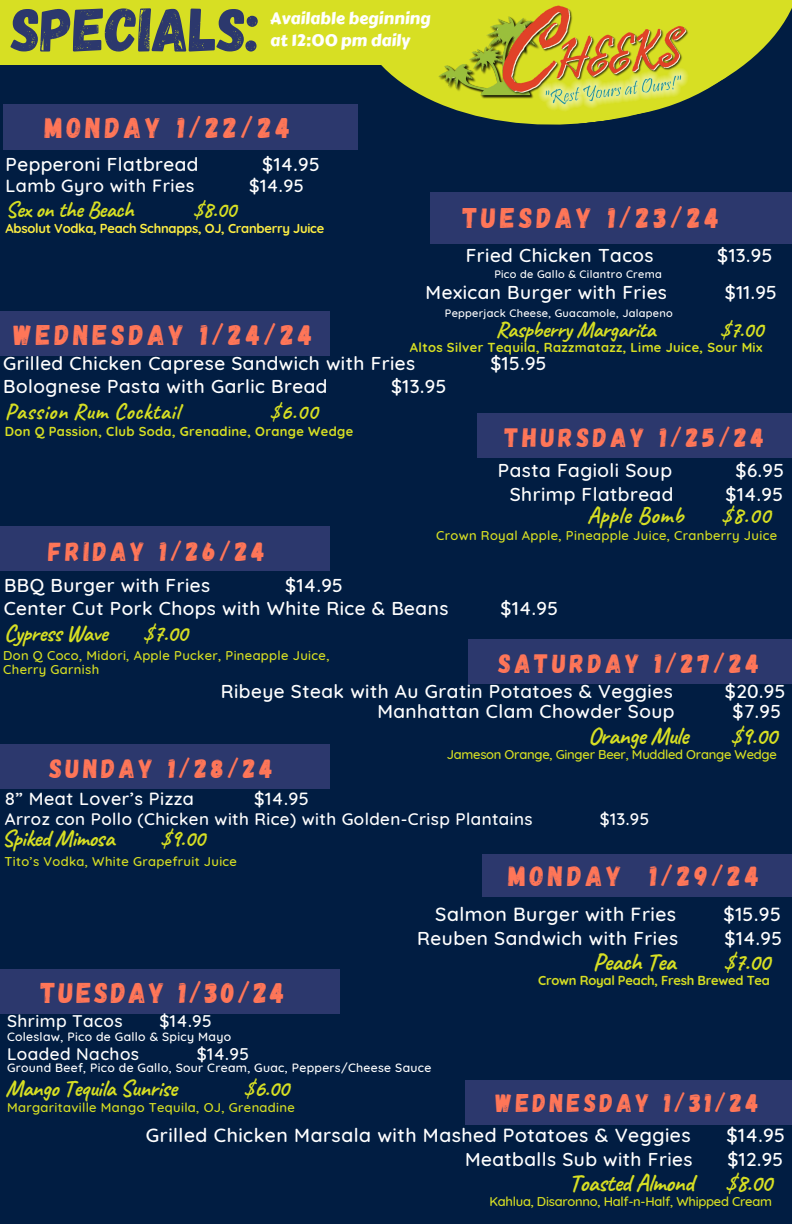
<style>
.page{position:relative;width:792px;height:1224px;background:#011d42}
.page>*{position:absolute;margin:0;border:0;box-sizing:border-box;transform-origin:0 0}
.t1{font:61.7px "Gagalin";color:#2c386d}
.t2{font:28.7px "Gagalin";letter-spacing:.14em;color:#ff7658}
.t3{font:28.6px "Gagalin";letter-spacing:.105em;color:#ff7658}
.t4{font:28.4px "Gagalin";letter-spacing:.14em;color:#ff7658}
.t5{font:27.9px "Gagalin";letter-spacing:.14em;color:#ff7658}
.t6{font:26.6px "Gagalin";letter-spacing:.14em;color:#ff7658}
.t7{font:25.6px "Gagalin";letter-spacing:.14em;color:#ff7658}
.t8{font:700 24.3px "Caveat";letter-spacing:-.02em;color:#d7df23}
.t9{font:700 23.3px "Caveat";letter-spacing:-.02em;color:#d7df23}
.t10{font:700 23.3px "Caveat";letter-spacing:.025em;color:#d7df23}
.t11{font:700 22.5px "Caveat";letter-spacing:-.02em;color:#d7df23}
.t12{font:700 22.5px "Caveat";letter-spacing:.025em;color:#d7df23}
.t13{font:500 19.4px "Quicksand";letter-spacing:.025em;color:#fff}
.t14{font:500 19px "Quicksand";letter-spacing:.025em;color:#fff}
.t15{font:500 18px "Quicksand";letter-spacing:.025em;color:#fff}
.t16{font:500 17.2px "Quicksand";letter-spacing:.025em;color:#fff}
.t17{font:500 17px "Quicksand";letter-spacing:.025em;color:#fff}
.t18{font:16.4px "Carter One";color:#fff}
.t19{font:500 13px/14.2px "Quicksand";letter-spacing:.025em;color:#d7df23}
.t20{font:700 13px "Quicksand";letter-spacing:.025em;color:#d7df23}
.t21{font:500 13px "Quicksand";letter-spacing:-.02em;color:#d7df23}
.t22{font:700 13px "Quicksand";letter-spacing:-.02em;color:#ffef42}
.t23{font:700 13px "Quicksand";letter-spacing:-.02em;color:#d7df23}
.t24{font:500 12.2px "Quicksand";letter-spacing:.025em;color:#fff}
.t25{font:500 11px "Quicksand";letter-spacing:.025em;color:#fff}
</style>
<div class="page">
<div style="left:0;top:311px;width:330px;height:45px;background:#2c386d"></div>
<div style="left:477px;top:413px;width:315px;height:45px;background:#2c386d"></div>
<div style="left:0;top:0;width:469px;height:65px;background:#d7df23"></div>
<svg style="left:357px;top:65px;width:268px;height:72px"></svg>
<svg style="left:382px;top:0;width:410px;height:117px;fill:#d7df23"></svg>
<img style="left:435px;top:0;width:256px;height:113px">
<div style="left:430px;top:192px;width:362px;height:51px;background:#2c386d"></div>
<div style="left:3px;top:104px;width:354px;height:46px;background:#2c386d"></div>
<div style="left:0;top:527px;width:330px;height:44px;background:#2c386d"></div>
<div style="left:0;top:745px;width:330px;height:44px;background:#2c386d"></div>
<div style="left:469px;top:639px;width:323px;height:44px;background:#2c386d"></div>
<div style="left:482px;top:854px;width:310px;height:42px;background:#2c386d"></div>
<div style="left:0;top:969px;width:340px;height:45px;background:#2c386d"></div>
<div style="left:466px;top:1081px;width:326px;height:44px;background:#2c386d"></div>
<p class="t1" style="left:11px;top:-10px;width:250px">SPECIALS:</p>
<p class="t18" style="left:270px;top:6px;width:162px">Available beginning</p>
<p class="t18" style="left:270px;top:28px;width:141px">at 12:00 pm daily</p>
<p class="t2" style="left:45px;top:109px;width:247px">MONDAY 1/22/24</p>
<p class="t14" style="left:6px;top:152px;width:195px">Pepperoni Flatbread</p>
<p class="t14" style="left:262px;top:152px;width:59px">$14.95</p>
<p class="t15" style="left:6px;top:174px;width:190px">Lamb Gyro with Fries</p>
<p class="t15" style="left:249px;top:174px;width:56px">$14.95</p>
<p class="t11" style="left:6px;top:195px;width:130px">Sex on the Beach</p>
<p class="t11" style="left:193px;top:195px;width:45px">$8.00</p>
<h5 class="t22" style="left:6px;top:220px;width:320px">Absolut Vodka, Peach Schnapps, OJ, Cranberry Juice</h5>
<h2 class="t4" style="left:463px;top:199px;width:258px">TUESDAY 1/23/24</h2>
<h5 class="t14" style="left:466px;top:243px;width:189px">Fried Chicken Tacos</h5>
<h5 class="t14" style="left:717px;top:243px;width:57px">$13.95</h5>
<p class="t25" style="left:494px;top:267px;width:169px">Pico de Gallo &amp; Cilantro Crema</p>
<h5 class="t14" style="left:426px;top:280px;width:243px">Mexican Burger with Fries</h5>
<h5 class="t14" style="left:725px;top:280px;width:54px">$11.95</h5>
<p class="t25" style="left:445px;top:306px;width:230px">Pepperjack Cheese, Guacamole, Jalapeno</p>
<p class="t11" style="left:496px;top:315px;width:161px">Raspberry Margarita</p>
<p class="t11" style="left:720px;top:315px;width:45px">$7.00</p>
<p class="t20" style="left:410px;top:339px;width:354px">Altos Silver Tequila, Razzmatazz, Lime Juice, Sour Mix</p>
<h3 class="t4" style="left:14px;top:317px;width:300px">WEDNESDAY 1/24/24</h3>
<p class="t14" style="left:3px;top:351px;width:414px">Grilled Chicken Caprese Sandwich with Fries</p>
<p class="t14" style="left:490px;top:351px;width:58px">$15.95</p>
<h5 class="t14" style="left:3px;top:374px;width:326px">Bolognese Pasta with Garlic Bread</h5>
<h5 class="t14" style="left:391px;top:374px;width:57px">$13.95</h5>
<p class="t12" style="left:5px;top:398px;width:176px">Passion Rum Cocktail</p>
<p class="t11" style="left:270px;top:398px;width:49px">$6.00</p>
<h2 class="t20" style="left:5px;top:423px;width:350px">Don Q Passion, Club Soda, Grenadine, Orange Wedge</h2>
<h5 class="t6" style="left:505px;top:420px;width:261px">THURSDAY 1/25/24</h5>
<p class="t14" style="left:498px;top:458px;width:176px">Pasta Fagioli Soup</p>
<p class="t14" style="left:736px;top:458px;width:50px">$6.95</p>
<h2 class="t6" style="left:49px;top:534px;width:218px">FRIDAY 1/26/24</h2>
<h3 class="t14" style="left:4px;top:573px;width:208px">BBQ Burger with Fries</h3>
<h3 class="t14" style="left:285px;top:573px;width:59px">$14.95</h3>
<p class="t14" style="left:510px;top:482px;width:165px">Shrimp Flatbread</p>
<p class="t14" style="left:726px;top:482px;width:59px">$14.95</p>
<h5 class="t10" style="left:587px;top:500px;width:98px">Apple Bomb</h5>
<h5 class="t9" style="left:721px;top:500px;width:50px">$8.00</h5>
<h5 class="t19" style="left:436px;top:528px;width:342px">Crown Royal Apple, Pineapple Juice, Cranberry Juice</h5>
<p class="t14" style="left:4px;top:596px;width:446px">Center Cut Pork Chops with White Rice &amp; Beans</p>
<p class="t14" style="left:501px;top:596px;width:59px">$14.95</p>
<p class="t9" style="left:4px;top:619px;width:105px">Cypress Wave</p>
<p class="t9" style="left:143px;top:619px;width:46px">$7.00</p>
<h2 class="t19" style="left:3px;top:648px;width:328px">Don Q Coco, Midori, Apple Pucker, Pineapple Juice,<br>Cherry Garnish</h2>
<p class="t6" style="left:498px;top:646px;width:262px">SATURDAY 1/27/24</p>
<p class="t14" style="left:221px;top:679px;width:453px">Ribeye Steak with Au Gratin Potatoes &amp; Veggies</p>
<p class="t14" style="left:725px;top:679px;width:62px">$20.95</p>
<h5 class="t14" style="left:377px;top:699px;width:299px">Manhattan Clam Chowder Soup</h5>
<h5 class="t14" style="left:733px;top:699px;width:50px">$7.95</h5>
<h5 class="t6" style="left:49px;top:752px;width:225px">SUNDAY 1/28/24</h5>
<p class="t8" style="left:588px;top:721px;width:102px">Orange Mule</p>
<p class="t8" style="left:731px;top:721px;width:48px">$9.00</p>
<p class="t21" style="left:447px;top:746px;width:332px">Jameson Orange, Ginger Beer, Muddled Orange Wedge</p>
<p class="t15" style="left:5px;top:787px;width:191px">8” Meat Lover’s Pizza</p>
<p class="t15" style="left:254px;top:787px;width:56px">$14.95</p>
<p class="t17" style="left:5px;top:808px;width:529px">Arroz con Pollo (Chicken with Rice) with Golden-Crisp Plantains</p>
<p class="t17" style="left:600px;top:808px;width:51px">$13.95</p>
<h2 class="t5" style="left:508px;top:858px;width:252px">MONDAY 1/29/24</h2>
<p class="t9" style="left:2px;top:823px;width:114px">Spiked Mimosa</p>
<p class="t9" style="left:160px;top:823px;width:46px">$9.00</p>
<p class="t19" style="left:5px;top:854px;width:234px">Tito’s Vodka, White Grapefruit Juice</p>
<h2 class="t3" style="left:41px;top:974px;width:245px">TUESDAY 1/30/24</h2>
<h5 class="t13" style="left:435px;top:901px;width:242px">Salmon Burger with Fries</h5>
<h5 class="t13" style="left:724px;top:901px;width:59px">$15.95</h5>
<h6 class="t14" style="left:417px;top:926px;width:262px">Reuben Sandwich with Fries</h6>
<h6 class="t14" style="left:725px;top:926px;width:59px">$14.95</h6>
<h2 class="t8" style="left:593px;top:946px;width:84px">Peach Tea</h2>
<h2 class="t8" style="left:724px;top:946px;width:48px">$7.00</h2>
<h5 class="t23" style="left:538px;top:972px;width:233px">Crown Royal Peach, Fresh Brewed Tea</h5>
<h5 class="t16" style="left:7px;top:1010px;width:117px">Shrimp Tacos</h5>
<h5 class="t16" style="left:160px;top:1010px;width:54px">$14.95</h5>
<p class="t16" style="left:7px;top:1043px;width:134px">Loaded Nachos</p>
<p class="t16" style="left:197px;top:1043px;width:54px">$14.95</p>
<h6 class="t24" style="left:7px;top:1029px;width:226px">Coleslaw, Pico de Gallo &amp; Spicy Mayo</h6>
<h2 class="t24" style="left:7px;top:1060px;width:426px">Ground Beef, Pico de Gallo, Sour Cream, Guac, Peppers/Cheese Sauce</h2>
<h3 class="t9" style="left:6px;top:1074px;width:173px">Mango Tequila Sunrise</h3>
<h3 class="t9" style="left:244px;top:1074px;width:47px">$6.00</h3>
<p class="t19" style="left:7px;top:1100px;width:289px">Margaritaville Mango Tequila, OJ, Grenadine</p>
<h5 class="t7" style="left:496px;top:1087px;width:264px">WEDNESDAY 1/31/24</h5>
<h5 class="t13" style="left:146px;top:1122px;width:546px">Grilled Chicken Marsala with Mashed Potatoes &amp; Veggies</h5>
<h5 class="t13" style="left:726px;top:1122px;width:60px">$14.95</h5>
<h5 class="t14" style="left:465px;top:1147px;width:229px">Meatballs Sub with Fries</h5>
<h5 class="t14" style="left:727px;top:1147px;width:57px">$12.95</h5>
<p class="t8" style="left:569px;top:1168px;width:126px">Toasted Almond</p>
<p class="t8" style="left:726px;top:1168px;width:48px">$8.00</p>
<h2 class="t21" style="left:489px;top:1193px;width:284px">Kahlua, Disaronno, Half-n-Half, Whipped Cream</h2>
</div>
